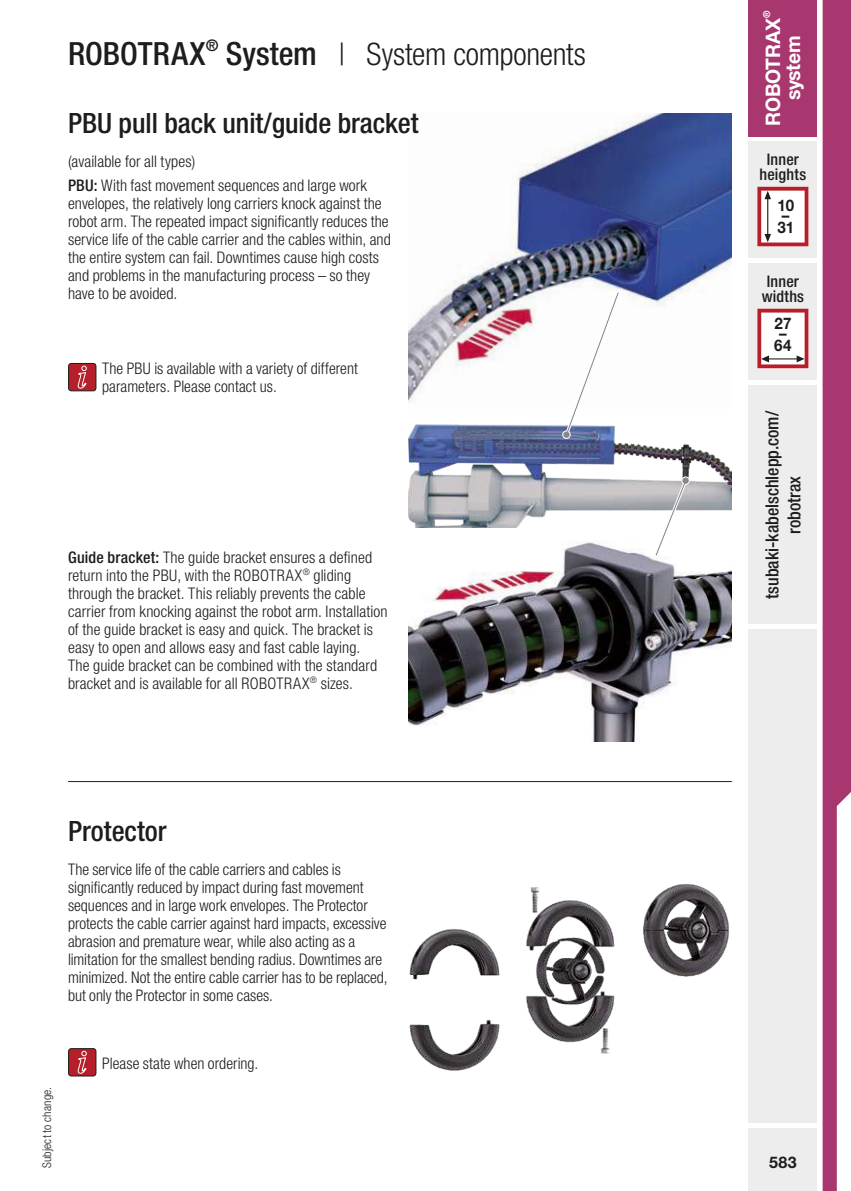
<style>
.page{position:relative;width:851px;height:1191px;background:#fff}
.page>*{position:absolute;margin:0;border:0;box-sizing:border-box;transform-origin:0 0}
.t1{font:300 condensed 31px "Helvetica Neue LT Std";letter-spacing:-.01em;color:#1d1d1b}
.t2{font:500 condensed 28px "Helvetica Neue LT Std";color:#1d1d1b}
.t3{font:700 20px "Helvetica Neue LT Std";letter-spacing:-.025em;color:#fff}
.t4{font:500 condensed 18px/22px "Helvetica Neue LT Std";color:#1d1d1b;text-align:center}
.t5{font:300 condensed 16px/18px "Helvetica Neue LT Std";letter-spacing:.005em;color:#1d1d1b}
.t6{font:500 condensed 16px/15px "Helvetica Neue LT Std";letter-spacing:.01em;color:#1d1d1b;text-align:center}
.t7{font:700 16px/12px "Helvetica Neue LT Std";letter-spacing:.02em;color:#1d1d1b;text-align:center;scale:.95 1}
.t8{font:700 16px "Helvetica Neue LT Std";letter-spacing:.02em;color:#1d1d1b}
.t9{font:300 condensed 12px "Helvetica Neue LT Std";letter-spacing:.015em;color:#1d1d1b}
.t10{font:700 9.6px "Helvetica Neue LT Std";color:#fff}
.s1{font-weight:500;font-size:32px}
.s2{font-weight:500}
</style>
<div class="page">
<img style="left:408px;top:113px;width:323px;height:289px">
<img style="left:408px;top:424px;width:323px;height:317px">
<hr style="left:68px;top:781px;width:663px;height:1px;background:#1d1d1b">
<div style="left:69px;top:1048px;width:27px;height:28px;background:#b61f29;border-radius:3px"></div>
<svg style="left:77px;top:1050px;width:10px;height:24px"></svg>
<div style="left:68px;top:1048px;width:28px;height:28px;border:1px solid #1d1d1b;border-radius:3px"></div>
<div style="left:69px;top:363px;width:27px;height:28px;background:#b61f29;border-radius:3px"></div>
<svg style="left:77px;top:365px;width:10px;height:24px"></svg>
<div style="left:68px;top:363px;width:28px;height:28px;border:1px solid #1d1d1b;border-radius:3px"></div>
<img style="left:526px;top:887px;width:89px;height:167px">
<img style="left:643px;top:884px;width:86px;height:93px">
<img style="left:409px;top:929px;width:91px;height:142px">
<svg style="left:561px;top:290px;width:59px;height:150px"></svg>
<svg style="left:653px;top:475px;width:38px;height:83px"></svg>
<div style="left:748px;top:0;width:68px;height:136px;background:#a83770"></div>
<div style="left:748px;top:1128px;width:68px;height:63px;background:#ededed"></div>
<div style="left:748px;top:142px;width:68px;height:116px;background:#ededed"></div>
<svg style="left:757px;top:187px;width:51px;height:59px"></svg>
<div style="left:748px;top:264px;width:68px;height:116px;background:#ededed"></div>
<svg style="left:757px;top:309px;width:51px;height:59px"></svg>
<div style="left:748px;top:386px;width:68px;height:238px;background:#ededed"></div>
<div style="left:748px;top:629px;width:68px;height:494px;background:#ededed"></div>
<svg style="left:822px;top:0;width:28px;height:1191px"></svg>
<h1 class="t1" style="left:68px;top:37px;width:519px"><span class="s1">ROBOTRAX</span><sup>®</sup> <span class="s1">System</span> | System components</h1>
<h2 class="t2" style="left:68px;top:107px;width:352px">PBU pull back unit/guide bracket</h2>
<p class="t5" style="left:68px;top:150px;width:300px;line-height:23.6px">(available for all types)<br><span class="s2">PBU:</span> With fast movement sequences and large work</p>
<p class="t5" style="left:68px;top:194px;width:324px">envelopes, the relatively long carriers knock against the robot arm. The repeated impact significantly reduces the service life of the cable carrier and the cables within, and the entire system can fail. Downtimes cause high costs and problems in the manufacturing process – so they have to be avoided.</p>
<p class="t5" style="left:102px;top:359px;width:257px">The PBU is available with a variety of different parameters. Please contact us.</p>
<p class="t5" style="left:68px;top:548px;width:321px"><span class="s2">Guide bracket:</span> The guide bracket ensures a defined return into the PBU, with the ROBOTRAX<sup>®</sup> gliding through the bracket. This reliably prevents the cable carrier from knocking against the robot arm. Installation of the guide bracket is easy and quick. The bracket is easy to open and allows easy and fast cable laying.<br>The guide bracket can be combined with the standard bracket and is available for all ROBOTRAX<sup>®</sup> sizes.</p>
<h2 class="t2" style="left:68px;top:814px;width:100px">Protector</h2>
<p class="t5" style="left:68px;top:860px;width:321px">The service life of the cable carriers and cables is significantly reduced by impact during fast movement sequences and in large work envelopes. The Protector protects the cable carrier against hard impacts, excessive abrasion and premature wear, while also acting as a limitation for the smallest bending radius. Downtimes are minimized. Not the entire cable carrier has to be replaced, but only the Protector in some cases.</p>
<p class="t9" style="left:40px;top:1168px;width:83px;rotate:-90deg">Subject to change.</p>
<p class="t5" style="left:102px;top:1053px;width:158px">Please state when ordering.</p>
<p class="t10" style="left:760px;top:18px;width:9px;rotate:-90deg">®</p>
<p class="t3" style="left:760px;top:126px;width:109px;rotate:-90deg">ROBOTRAX</p>
<p class="t3" style="left:780px;top:100px;width:66px;rotate:-90deg">system</p>
<p class="t6" style="left:759px;top:151px;width:48px">Inner heights</p>
<p class="t7" style="left:777px;top:199px;width:19px">10</p>
<p class="t7" style="left:777px;top:209px;width:19px;text-align:left">–<br>31</p>
<p class="t6" style="left:761px;top:273px;width:44px">Inner widths</p>
<p class="t7" style="left:774px;top:317px;width:20px">27</p>
<p class="t7" style="left:774px;top:327px;width:20px">–<br>64</p>
<p class="t4" style="left:760px;top:598px;width:189px;rotate:-90deg">tsubaki-kabelschlepp.com/ robotrax</p>
<p class="t8" style="left:769px;top:1152px;width:29px">583</p>
</div>
